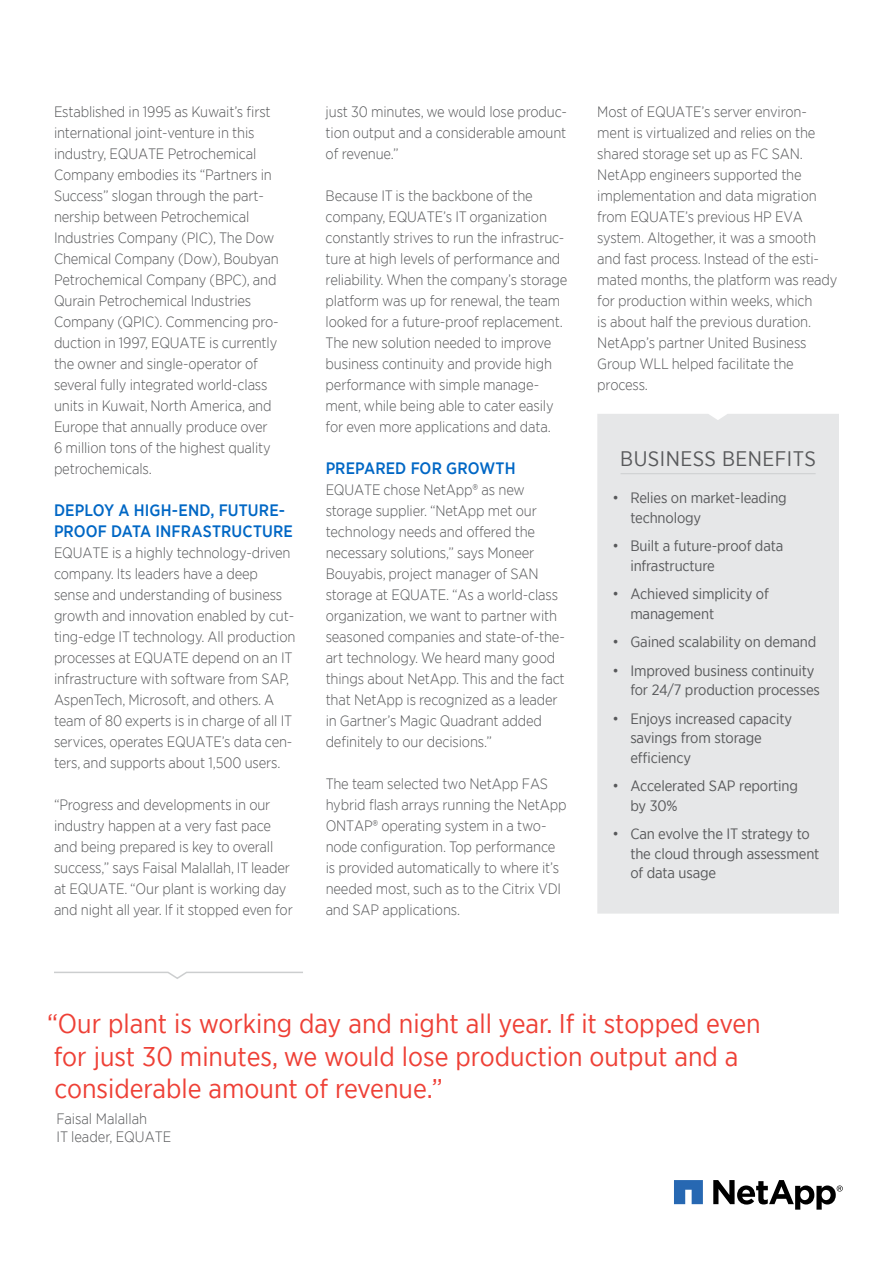
<style>
.page{position:relative;width:893px;height:1263px;background:#fff}
.page>*{position:absolute;margin:0;border:0;box-sizing:border-box;transform-origin:0 0}
.t1{font:27px/32.4px "Gotham Narrow";color:#ee4036}
.t2{font:21px "Gotham Narrow";letter-spacing:.02em;color:#58595b}
.t3{font:500 16.5px/21px "Gotham Narrow";letter-spacing:.005em;color:#0067c5}
.t4{font:300 15px/21px "Gotham Narrow";letter-spacing:-.01em;color:#58595b}
.t5{font:15px/19.5px "Gotham Narrow";letter-spacing:-.01em;color:#58595b}
</style>
<div class="page">
<svg style="left:674px;top:1180px;width:29px;height:24px"></svg>
<svg style="left:713px;top:1180px;width:130px;height:29px"></svg>
<div style="left:597px;top:414px;width:242px;height:499px;background:#e6e7e8"></div>
<hr style="left:620px;top:473px;width:196px;height:1px;background:#cccecf">
<svg style="left:54px;top:971px;width:249px;height:8px"></svg>
<p class="t4" style="left:54px;top:101px;width:226px">Established in 1995 as Kuwait’s first international joint-venture in this industry, EQUATE Petrochemical Company embodies its “Partners in Success” slogan through the part&shy;nership between Petrochemical Industries Company (PIC), The Dow Chemical Company (Dow), Boubyan Petrochemical Company (BPC), and Qurain Petrochemical Industries Company (QPIC). Commencing pro&shy;duction in 1997, EQUATE is currently the owner and single-operator of several fully integrated world-class units in Kuwait, North America, and Europe that annually produce over 6 million tons of the highest quality petrochemicals.</p>
<p class="t3" style="left:54px;top:499px;width:240px">DEPLOY A HIGH-END, FUTURE-<br>PROOF DATA INFRASTRUCTURE</p>
<p class="t4" style="left:54px;top:542px;width:243px">EQUATE is a highly technology-driven company. Its leaders have a deep sense and understanding of business growth and innovation enabled by cut&shy;ting-edge IT technology. All production processes at EQUATE depend on an IT infrastructure with software from SAP, AspenTech, Microsoft, and others. A team of 80 experts is in charge of all IT services, operates EQUATE’s data cen&shy;ters, and supports about 1,500 users.</p>
<p class="t4" style="left:54px;top:794px;width:240px">“Progress and developments in our industry happen at a very fast pace and being prepared is key to overall success,” says Faisal Malallah, IT leader at EQUATE. “Our plant is working day and night all year. If it stopped even for</p>
<p class="t4" style="left:326px;top:101px;width:243px;text-align:justify">just 30 minutes, we would lose produc&shy;tion output and a considerable amount of revenue.”</p>
<p class="t4" style="left:326px;top:185px;width:243px">Because IT is the backbone of the company, EQUATE’s IT organization constantly strives to run the infrastruc&shy;ture at high levels of performance and reliability. When the company’s storage platform was up for renewal, the team looked for a future-proof replacement.<br>The new solution needed to improve business continuity and provide high performance with simple manage&shy;ment, while being able to cater easily for even more applications and data.</p>
<p class="t3" style="left:326px;top:457px;width:191px">PREPARED FOR GROWTH</p>
<p class="t4" style="left:326px;top:479px;width:241px">EQUATE chose NetApp® as new storage supplier. “NetApp met our technology needs and offered the necessary solutions,” says Moneer Bouyabis, project manager of SAN storage at EQUATE. “As a world-class organization, we want to partner with seasoned companies and state-of-the&shy;art technology. We heard many good things about NetApp. This and the fact that NetApp is recognized as a leader in Gartner’s Magic Quadrant added definitely to our decisions.”</p>
<p class="t4" style="left:326px;top:773px;width:242px">The team selected two NetApp FAS hybrid flash arrays running the NetApp ONTAP® operating system in a two&shy;node configuration. Top performance is provided automatically to where it’s needed most, such as to the Citrix VDI and SAP applications.</p>
<p class="t4" style="left:597px;top:101px;width:241px">Most of EQUATE’s server environ&shy;ment is virtualized and relies on the shared storage set up as FC SAN.<br>NetApp engineers supported the implementation and data migration from EQUATE’s previous HP EVA system. Altogether, it was a smooth and fast process. Instead of the esti&shy;mated months, the platform was ready for production within weeks, which<br>is about half the previous duration.<br>NetApp’s partner United Business<br>Group WLL helped facilitate the process.</p>
<h2 class="t2" style="left:620px;top:445px;width:197px">BUSINESS BENEFITS</h2>
<p class="t5" style="left:630px;top:488px;width:158px;text-indent:-18px">• Relies on market-leading technology</p>
<p class="t5" style="left:630px;top:536px;width:154px;text-indent:-18px">• Built a future-proof data infrastructure</p>
<p class="t5" style="left:630px;top:584px;width:140px;text-indent:-18px">• Achieved simplicity of management</p>
<p class="t5" style="left:612px;top:632px;width:205px">• Gained scalability on demand</p>
<p class="t5" style="left:630px;top:660px;width:191px;text-indent:-18px">• Improved business continuity for 24/7 production processes</p>
<p class="t5" style="left:630px;top:708px;width:163px;text-indent:-18px">• Enjoys increased capacity savings from storage efficiency</p>
<p class="t5" style="left:630px;top:776px;width:169px;text-indent:-18px">• Accelerated SAP reporting by 30%</p>
<p class="t5" style="left:630px;top:824px;width:191px;text-indent:-18px">• Can evolve the IT strategy to the cloud through assessment of data usage</p>
<h1 class="t1" style="left:47px;top:1007px;width:715px">“Our plant is working day and night all year. If it stopped even for just 30 minutes, we would lose production output and a considerable amount of revenue.”</h1>
<p class="t4" style="left:56px;top:1109px;width:116px;line-height:18px">Faisal Malallah<br>IT leader, EQUATE</p>
</div>
